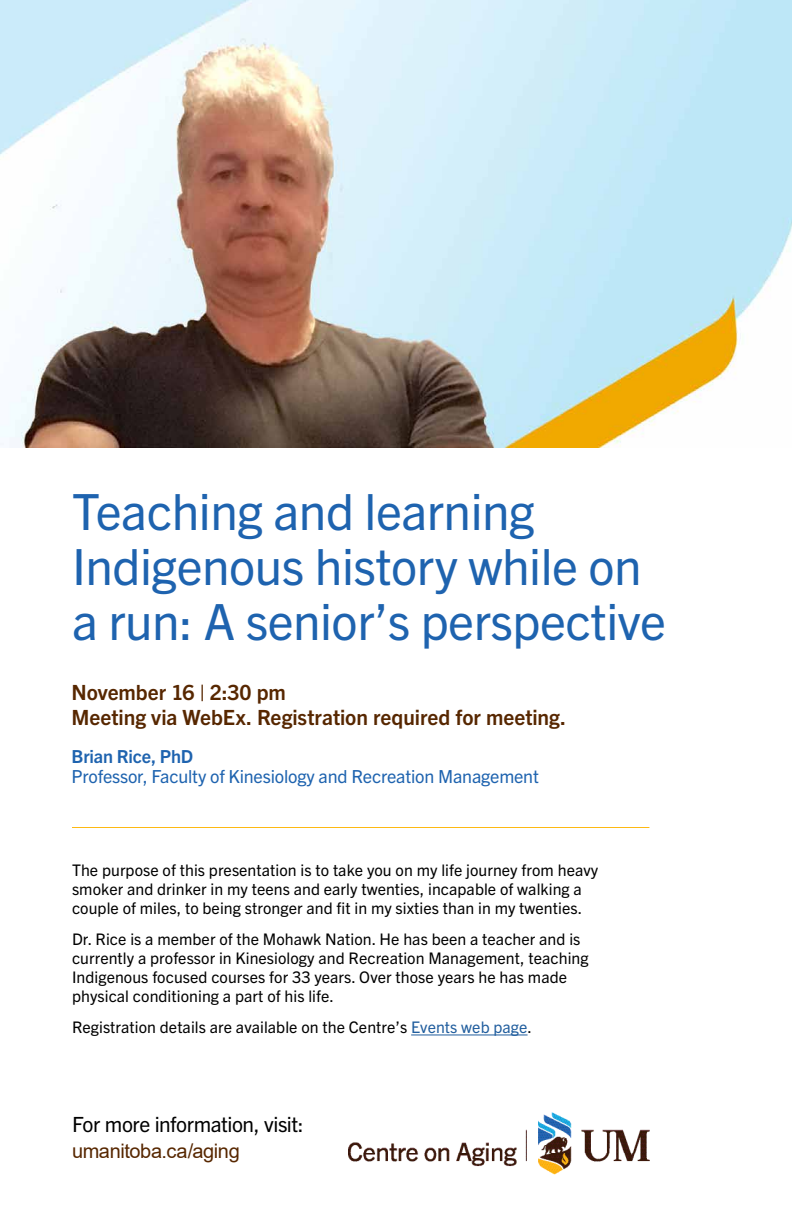
<style>
.page{position:relative;width:792px;height:1224px;background:#fff}
.page>*{position:absolute;margin:0;border:0;box-sizing:border-box;transform-origin:0 0}
.t1{font:50px/55px "Trade Gothic Next LT Pro";letter-spacing:-.01em;color:#1e63af}
.t2{font:700 21px/25.2px "Trade Gothic Next LT Pro";color:#572700}
.t3{font:21px "Trade Gothic Next LT Pro";letter-spacing:-.02em;color:#000}
.t4{font:20px "Arial";letter-spacing:-.02em;color:#572700}
.t5{font:18px "Trade Gothic Next LT Pro";letter-spacing:-.01em;color:#1e63af}
.t6{font:700 18px "Trade Gothic Next LT Pro";letter-spacing:-.01em;color:#1e63af}
.t7{font:16px/19px "Trade Gothic Next LT Pro";letter-spacing:.005em;color:#000}
.s1{color:#215e9e}
</style>
<div class="page">
<hr style="left:411px;top:1035px;width:117px;height:1px;background:#215e9e">
<img style="left:348px;top:1112px;width:301px;height:63px">
<img style="left:0;top:0;width:792px;height:447px">
<hr style="left:72px;top:827px;width:577px;height:1px;background:#fdb913">
<h1 class="t1" style="left:72px;top:481px;width:596px">Teaching and learning<br>Indigenous history while on a run: A senior’s perspective</h1>
<h2 class="t2" style="left:72px;top:679px;width:496px">November 16 | 2:30 pm<br>Meeting via WebEx. Registration required for meeting.</h2>
<p class="t6" style="left:72px;top:744px;width:123px">Brian Rice, PhD</p>
<p class="t5" style="left:72px;top:764px;width:469px">Professor, Faculty of Kinesiology and Recreation Management</p>
<p class="t7" style="left:72px;top:860px;width:528px">The purpose of this presentation is to take you on my life journey from heavy smoker and drinker in my teens and early twenties, incapable of walking a couple of miles, to being stronger and fit in my sixties than in my twenties.</p>
<p class="t7" style="left:72px;top:929px;width:518px">Dr. Rice is a member of the Mohawk Nation. He has been a teacher and is currently a professor in Kinesiology and Recreation Management, teaching Indigenous focused courses for 33 years. Over those years he has made physical conditioning a part of his life.</p>
<p class="t7" style="left:72px;top:1017px;width:462px">Registration details are available on the Centre’s <span class="s1">Events web page</span>.</p>
<h2 class="t3" style="left:72px;top:1110px;width:233px">For more information, visit:</h2>
<p class="t4" style="left:72px;top:1137px;width:169px">umanitoba.ca/aging</p>
</div>
